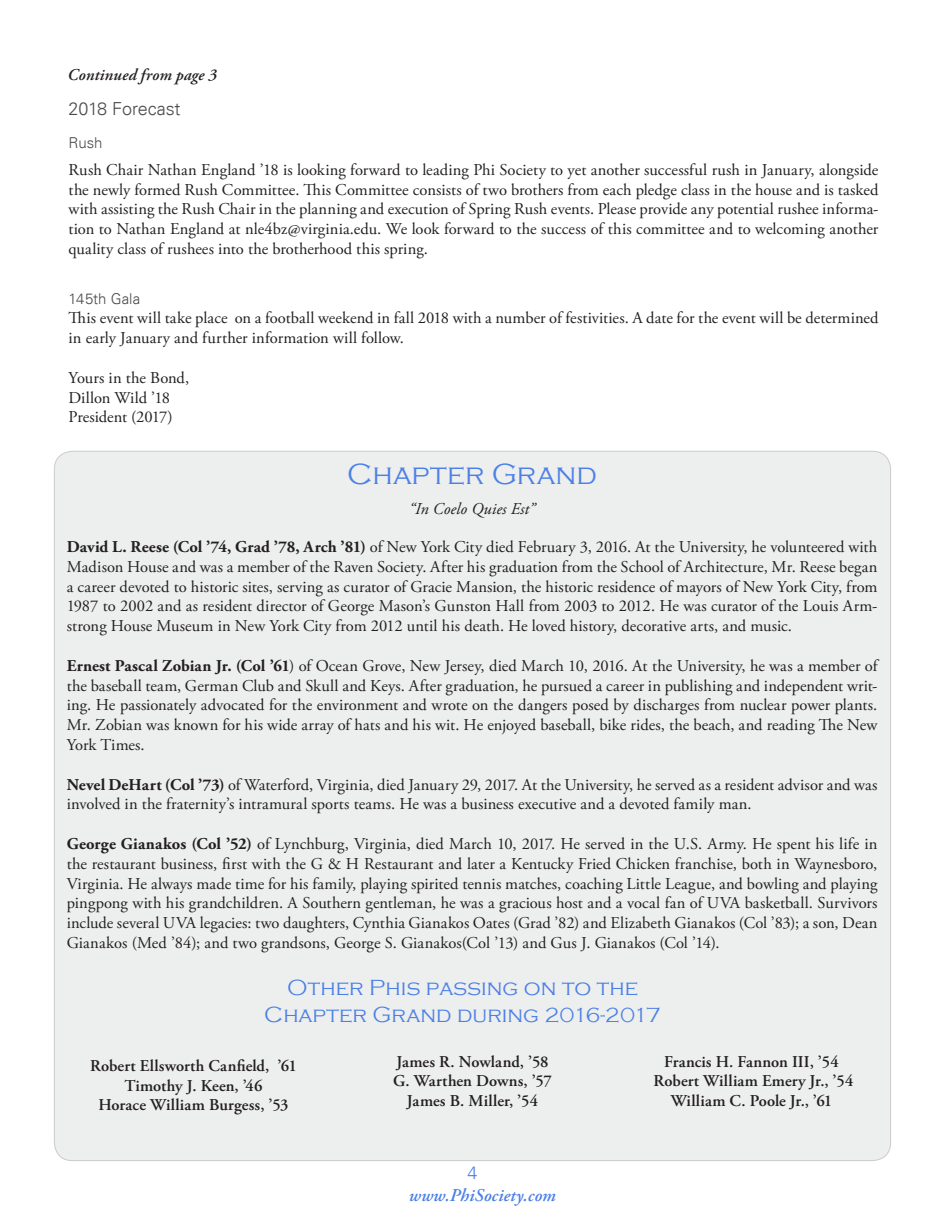
<style>
.page{position:relative;width:945px;height:1215px;background:#fff}
.page>*{position:absolute;margin:0;border:0;box-sizing:border-box;transform-origin:0 0}
.Blank{font:300 30px "Copperplate Gothic";color:#4c80e6}
.Blank-2{font:300 22.5px "Copperplate Gothic";color:#4c80e6}
.Blank-3{font:italic 600 18px "Adobe Garamond Pro";letter-spacing:.005em;color:#4c80e6}
.Blank-4{font:300 18px "Univers LT";letter-spacing:-.005em;color:#4b4c4d}
.Blank-5{font:300 18px "Univers LT";color:#4c80e6}
.Blank-6{font:16.5px/19.8px "Adobe Garamond Pro";color:#231f20;text-align:justify}
.Blank-7{font:600 16.5px "Adobe Garamond Pro";letter-spacing:.005em;color:#231f20}
.Blank-8{font:italic 600 16.5px "Adobe Garamond Pro";letter-spacing:.005em;color:#231f20}
.Blank-9{font:italic 16.5px "Adobe Garamond Pro";letter-spacing:.005em;color:#231f20}
.Blank-10{font:300 15px "Univers LT";color:#4b4c4d}
.s1{font-weight:700}
.s2{font-size:21px}
</style>
<div class="page">
<div style="left:54px;top:451px;width:837px;height:710px;background:#edeeee;border-radius:18px"></div>
<p class="Blank-8" style="left:68px;top:66px;width:151px">Continued from page 3</p>
<p class="Blank-4" style="left:69px;top:98px;width:113px">2018 Forecast</p>
<p class="Blank-10" style="left:69px;top:134px;width:36px">Rush</p>
<p class="Blank-6" style="left:69px;top:160px;width:812px">Rush Chair Nathan England ’18 is looking forward to leading Phi Society to yet another successful rush in January, alongside the newly formed Rush Committee. This Committee consists of two brothers from each pledge class in the house and is tasked with assisting the Rush Chair in the planning and execution of Spring Rush events. Please provide any potential rushee informa&shy;tion to Nathan England at nle4bz@virginia.edu. We look forward to the success of this committee and to welcoming another quality class of rushees into the brotherhood this spring.</p>
<p class="Blank-10" style="left:69px;top:289px;width:73px">145th Gala</p>
<p class="Blank-6" style="left:69px;top:309px;width:812px">This event will take place on a football weekend in fall 2018 with a number of festivities. A date for the event will be determined in early January and further information will follow.</p>
<p class="Blank-6" style="left:69px;top:368px;width:122px">Yours in the Bond,</p>
<p class="Blank-6" style="left:69px;top:388px;width:103px">Dillon Wild ’18</p>
<p class="Blank-6" style="left:69px;top:408px;width:106px">President (2017)</p>
<p class="Blank" style="left:347px;top:458px;width:251px">Chapter Grand</p>
<p class="Blank-9" style="left:409px;top:498px;width:128px">“In Coelo Quies Est”</p>
<p class="Blank-6" style="left:67px;top:537px;width:812px"><span class="s1">David L. Reese (Col ’74, Grad ’78, Arch ’81)</span> of New York City died February 3, 2016. At the University, he volunteered with Madison House and was a member of the Raven Society. After his graduation from the School of Architecture, Mr. Reese began a career devoted to historic sites, serving as curator of Gracie Mansion, the historic residence of mayors of New York City, from 1987 to 2002 and as resident director of George Mason’s Gunston Hall from 2003 to 2012. He was curator of the Louis Arm&shy;strong House Museum in New York City from 2012 until his death. He loved history, decorative arts, and music.</p>
<p class="Blank-6" style="left:67px;top:656px;width:812px"><span class="s1">Ernest Pascal Zobian Jr. (Col ’61</span>) of Ocean Grove, New Jersey, died March 10, 2016. At the University, he was a member of the baseball team, German Club and Skull and Keys. After graduation, he pursued a career in publishing and independent writ&shy;ing. He passionately advocated for the environment and wrote on the dangers posed by discharges from nuclear power plants.<br>Mr. Zobian was known for his wide array of hats and his wit. He enjoyed baseball, bike rides, the beach, and reading The New York Times.</p>
<p class="Blank-6" style="left:67px;top:775px;width:812px"><span class="s1">Nevel DeHart (Col ’73)</span> of Waterford, Virginia, died January 29, 2017. At the University, he served as a resident advisor and was involved in the fraternity’s intramural sports teams. He was a business executive and a devoted family man.</p>
<p class="Blank-6" style="left:67px;top:834px;width:812px"><span class="s1">George Gianakos (Col ’52)</span> of Lynchburg, Virginia, died March 10, 2017. He served in the U.S. Army. He spent his life in the restaurant business, first with the G &amp; H Restaurant and later a Kentucky Fried Chicken franchise, both in Waynesboro, Virginia. He always made time for his family, playing spirited tennis matches, coaching Little League, and bowling and playing pingpong with his grandchildren. A Southern gentleman, he was a gracious host and a vocal fan of UVA basketball. Survivors include several UVA legacies: two daughters, Cynthia Gianakos Oates (Grad ’82) and Elizabeth Gianakos (Col ’83); a son, Dean Gianakos (Med ’84); and two grandsons, George S. Gianakos(Col ’13) and Gus J. Gianakos (Col ’14).</p>
<p class="Blank-2" style="left:287px;top:975px;width:352px">Other Phis passing on to the</p>
<p class="Blank-2" style="left:264px;top:1002px;width:399px">Chapter Grand during <span class="s2">2016-2017</span></p>
<p class="Blank-7" style="left:90px;top:1056px;width:208px">Robert Ellsworth Canfield, ’61</p>
<p class="Blank-7" style="left:124px;top:1076px;width:140px">Timothy J. Keen, ’46</p>
<p class="Blank-7" style="left:98px;top:1096px;width:192px">Horace William Burgess, ’53</p>
<p class="Blank-7" style="left:396px;top:1052px;width:154px">James R. Nowland, ’58</p>
<p class="Blank-7" style="left:393px;top:1072px;width:160px">G. Warthen Downs, ’57</p>
<p class="Blank-7" style="left:407px;top:1091px;width:133px">James B. Miller, ’54</p>
<p class="Blank-5" style="left:467px;top:1162px;width:12px">4</p>
<p class="Blank-3" style="left:409px;top:1185px;width:149px">www.PhiSociety.com</p>
<p class="Blank-7" style="left:664px;top:1052px;width:176px">Francis H. Fannon III, ’54</p>
<p class="Blank-7" style="left:654px;top:1072px;width:201px">Robert William Emery Jr., ’54</p>
<p class="Blank-7" style="left:671px;top:1091px;width:163px">William C. Poole Jr., ’61</p>
</div>
